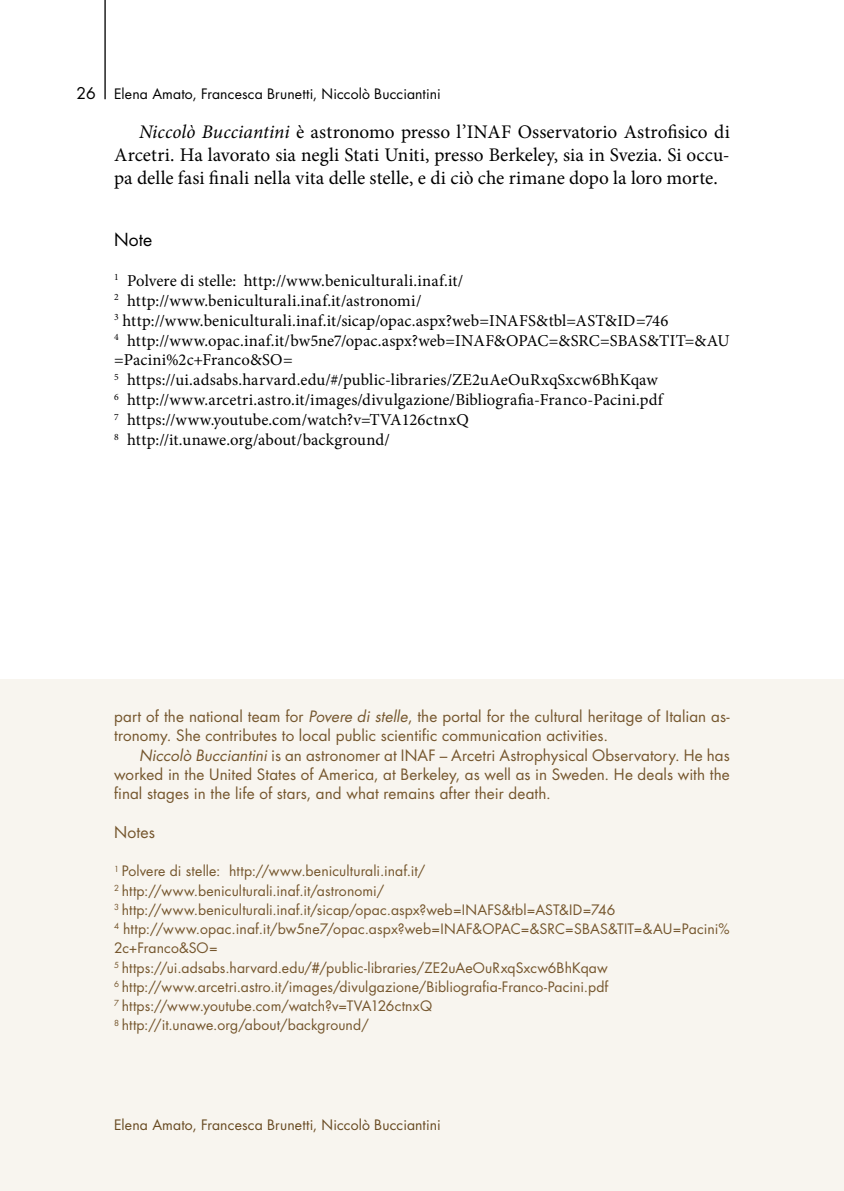
<style>
.page{position:relative;width:844px;height:1191px;background:#fff}
.page>*{position:absolute;margin:0;border:0;box-sizing:border-box;transform-origin:0 0}
.t1{font:19.25px/23.1px "Minion Pro";color:#000;text-align:justify}
.t2{font:17.5px "Futura Std";color:#000}
.t3{font:16.62px/19.9px "Minion Pro";letter-spacing:.01em;color:#000}
.t4{font:15.75px "Futura Std";letter-spacing:.01em;color:#75562d}
.t5{font:15.75px "Futura Std";color:#000}
.t6{font:15.22px/19.2px "Futura Std";letter-spacing:.005em;color:#75562d}
.t7{font:14px/19.2px "Futura Std";letter-spacing:.01em;color:#75562d}
.t8{font:14px "Futura Std";letter-spacing:.01em;color:#000}
.t9{font:14px "Futura Std";letter-spacing:.01em;color:#684a21}
.s1{font-style:italic}
</style>
<div class="page">
<div style="left:0;top:680px;width:843px;height:511px;background:#f8f5ef"></div>
<hr style="left:104px;top:0;width:2px;height:99px;background:#000">
<p class="t5" style="left:76px;top:83px;width:21px">26</p>
<p class="t8" style="left:114px;top:85px;width:328px">Elena Amato, Francesca Brunetti, Niccolò Bucciantini</p>
<p class="t1" style="left:114px;top:120px;width:617px;text-indent:25px"><span class="s1">Niccolò Bucciantini</span> è astronomo presso l’INAF Osservatorio Astrofisico di Arcetri. Ha lavorato sia negli Stati Uniti, presso Berkeley, sia in Svezia. Si occu&shy;pa delle fasi finali nella vita delle stelle, e di ciò che rimane dopo la loro morte.</p>
<p class="t2" style="left:114px;top:229px;width:39px">Note</p>
<p class="t3" style="left:114px;top:270px;width:617px"><sup>1</sup> Polvere di stelle: http://www.beniculturali.inaf.it/<br><sup>2</sup> http://www.beniculturali.inaf.it/astronomi/<br><sup>3</sup> http://www.beniculturali.inaf.it/sicap/opac.aspx?web=INAFS&amp;tbl=AST&amp;ID=746<br><sup>4</sup> http://www.opac.inaf.it/bw5ne7/opac.aspx?web=INAF&amp;OPAC=&amp;SRC=SBAS&amp;TIT=&amp;AU =Pacini%2c+Franco&amp;SO=<br><sup>5</sup> https://ui.adsabs.harvard.edu/#/public-libraries/ZE2uAeOuRxqSxcw6BhKqaw<br><sup>6</sup> http://www.arcetri.astro.it/images/divulgazione/Bibliografia-Franco-Pacini.pdf<br><sup>7</sup> https://www.youtube.com/watch?v=TVA126ctnxQ<br><sup>8</sup> http://it.unawe.org/about/background/</p>
<p class="t6" style="left:114px;top:707px;width:617px">part of the national team for <span class="s1">Povere di stelle</span>, the portal for the cultural heritage of Italian as&shy;tronomy. She contributes to local public scientific communication activities.</p>
<p class="t6" style="left:114px;top:745px;width:617px;text-align:justify;text-indent:25px"><span class="s1">Niccolò Bucciantini</span> is an astronomer at INAF – Arcetri Astrophysical Observatory. He has worked in the United States of America, at Berkeley, as well as in Sweden. He deals with the final stages in the life of stars, and what remains after their death.</p>
<p class="t4" style="left:114px;top:822px;width:42px">Notes</p>
<p class="t7" style="left:114px;top:861px;width:617px"><sup>1</sup> Polvere di stelle: http://www.beniculturali.inaf.it/<br><sup>2</sup> http://www.beniculturali.inaf.it/astronomi/<br><sup>3</sup> http://www.beniculturali.inaf.it/sicap/opac.aspx?web=INAFS&amp;tbl=AST&amp;ID=746<br><sup>4</sup> http://www.opac.inaf.it/bw5ne7/opac.aspx?web=INAF&amp;OPAC=&amp;SRC=SBAS&amp;TIT=&amp;AU=Pacini% 2c+Franco&amp;SO=<br><sup>5</sup> https://ui.adsabs.harvard.edu/#/public-libraries/ZE2uAeOuRxqSxcw6BhKqaw<br><sup>6</sup> http://www.arcetri.astro.it/images/divulgazione/Bibliografia-Franco-Pacini.pdf<br><sup>7</sup> https://www.youtube.com/watch?v=TVA126ctnxQ<br><sup>8</sup> http://it.unawe.org/about/background/</p>
<p class="t9" style="left:114px;top:1116px;width:328px">Elena Amato, Francesca Brunetti, Niccolò Bucciantini</p>
</div>
